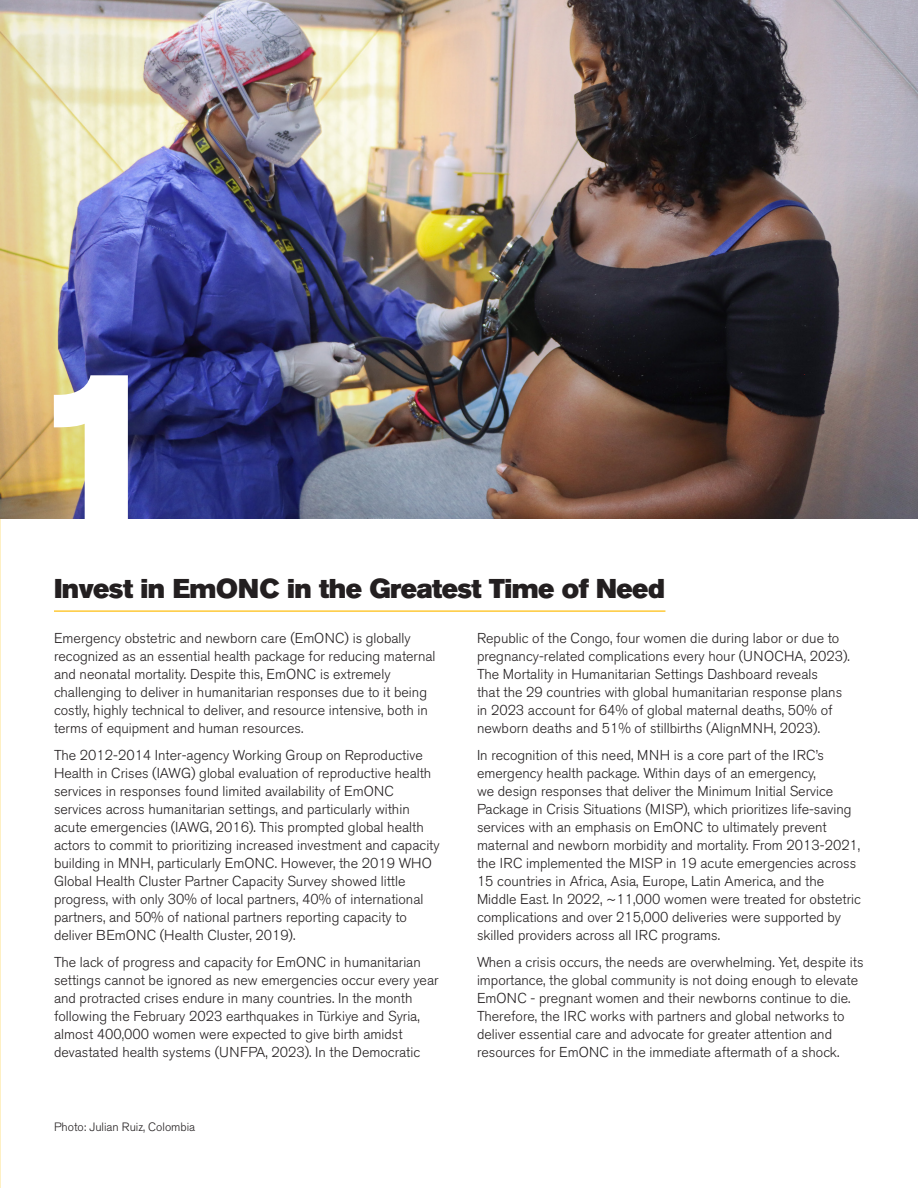
<style>
.page{position:relative;width:918px;height:1188px;background:#fff}
.page>*{position:absolute;margin:0;border:0;box-sizing:border-box;transform-origin:0 0}
.t1{font:209.85px "Akzidenz Grotesk Std Super";color:#fff}
.t2{font:27px "Akzidenz Grotesk Std Super";letter-spacing:-.02em;color:#231f20}
.body{font:300 14.25px/18px "Akzidenz Grotesk Std";color:#231f20}
.body-2{font:300 12px "Akzidenz Grotesk Std";color:#231f20}
</style>
<div class="page">
<img style="left:0;top:0;width:918px;height:518px">
<hr style="left:54px;top:610px;width:611px;height:2px;background:#fec938">
<p class="t1" style="left:31px;top:324px;width:137px">1</p>
<p class="t2" style="left:54px;top:573px;width:612px">Invest in EmONC in the Greatest Time of Need</p>
<p class="body" style="left:54px;top:630px;width:383px">Emergency obstetric and newborn care (EmONC) is globally recognized as an essential health package for reducing maternal and neonatal mortality. Despite this, EmONC is extremely challenging to deliver in humanitarian responses due to it being costly, highly technical to deliver, and resource intensive, both in terms of equipment and human resources.</p>
<p class="body" style="left:54px;top:747px;width:387px">The 2012-2014 Inter-agency Working Group on Reproductive Health in Crises (IAWG) global evaluation of reproductive health services in responses found limited availability of EmONC services across humanitarian settings, and particularly within acute emergencies (IAWG, 2016). This prompted global health actors to commit to prioritizing increased investment and capacity building in MNH, particularly EmONC. However, the 2019 WHO Global Health Cluster Partner Capacity Survey showed little progress, with only 30% of local partners, 40% of international partners, and 50% of national partners reporting capacity to deliver BEmONC (Health Cluster, 2019).</p>
<p class="body" style="left:54px;top:954px;width:386px">The lack of progress and capacity for EmONC in humanitarian settings cannot be ignored as new emergencies occur every year and protracted crises endure in many countries. In the month following the February 2023 earthquakes in Türkiye and Syria, almost 400,000 women were expected to give birth amidst devastated health systems (UNFPA, 2023). In the Democratic</p>
<p class="body" style="left:477px;top:630px;width:374px">Republic of the Congo, four women die during labor or due to pregnancy-related complications every hour (UNOCHA, 2023).<br>The Mortality in Humanitarian Settings Dashboard reveals<br>that the 29 countries with global humanitarian response plans in 2023 account for 64% of global maternal deaths, 50% of newborn deaths and 51% of stillbirths (AlignMNH, 2023).</p>
<p class="body" style="left:477px;top:747px;width:385px">In recognition of this need, MNH is a core part of the IRC’s emergency health package. Within days of an emergency,<br>we design responses that deliver the Minimum Initial Service Package in Crisis Situations (MISP), which prioritizes life-saving services with an emphasis on EmONC to ultimately prevent maternal and newborn morbidity and mortality. From 2013-2021, the IRC implemented the MISP in 19 acute emergencies across 15 countries in Africa, Asia, Europe, Latin America, and the Middle East. In 2022, ~11,000 women were treated for obstetric complications and over 215,000 deliveries were supported by skilled providers across all IRC programs.</p>
<p class="body" style="left:477px;top:954px;width:388px">When a crisis occurs, the needs are overwhelming. Yet, despite its importance, the global community is not doing enough to elevate EmONC - pregnant women and their newborns continue to die.<br>Therefore, the IRC works with partners and global networks to deliver essential care and advocate for greater attention and resources for EmONC in the immediate aftermath of a shock.</p>
<p class="body-2" style="left:54px;top:1120px;width:143px">Photo: Julian Ruiz, Colombia</p>
</div>
